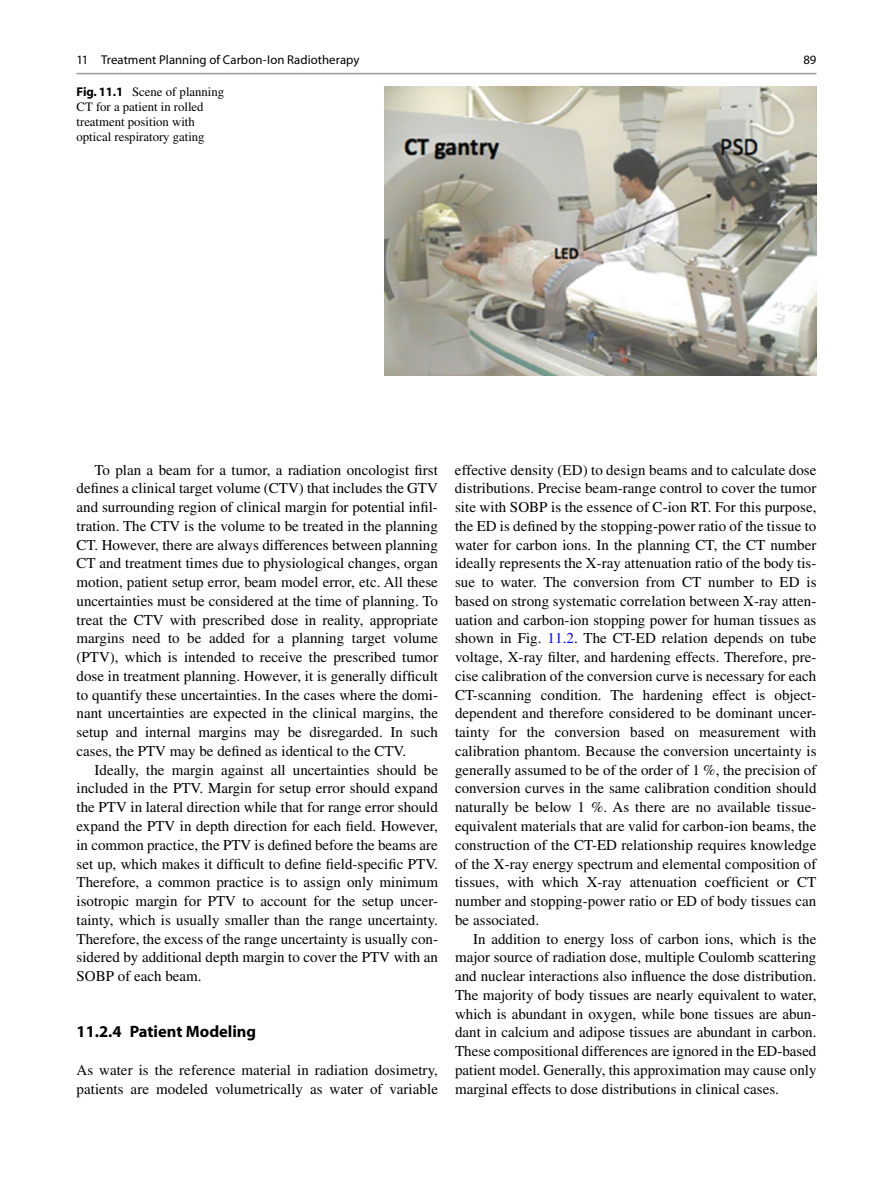
<style>
.page{position:relative;width:893px;height:1187px;background:#fff}
.page>*{position:absolute;margin:0;border:0;box-sizing:border-box;transform-origin:0 0}
.t1{font:700 16.5px "Myriad";color:#000}
.t2{font:15px/18.8px "Times";color:#000;text-align:justify}
.t3{font:12.75px/15px "Times";color:#000}
.t4{font:12.75px "Myriad";letter-spacing:.005em;color:#000}
.s1{font-family:"Myriad";font-weight:700}
.s2{color:#0000fa}
</style>
<div class="page">
<img style="left:384px;top:87px;width:432px;height:288px">
<hr style="left:77px;top:73px;width:739px;height:1px;background:#9c9c9d">
<p class="t4" style="left:77px;top:54px;width:284px">11 Treatment Planning of Carbon-Ion Radiotherapy</p>
<p class="t3" style="left:77px;top:85px;width:149px"><span class="s1">Fig. 11.1</span> Scene of planning<br>CT for a patient in rolled treatment position with optical respiratory gating</p>
<p class="t4" style="left:803px;top:54px;width:15px">89</p>
<p class="t2" style="left:77px;top:460px;width:363px;text-indent:18px">To plan a beam for a tumor, a radiation oncologist first defines a clinical target volume (CTV) that includes the GTV and surrounding region of clinical margin for potential infil&shy;tration. The CTV is the volume to be treated in the planning CT. However, there are always differences between planning CT and treatment times due to physiological changes, organ motion, patient setup error, beam model error, etc. All these uncertainties must be considered at the time of planning. To treat the CTV with prescribed dose in reality, appropriate margins need to be added for a planning target volume (PTV), which is intended to receive the prescribed tumor dose in treatment planning. However, it is generally difficult to quantify these uncertainties. In the cases where the domi&shy;nant uncertainties are expected in the clinical margins, the setup and internal margins may be disregarded. In such cases, the PTV may be defined as identical to the CTV.</p>
<p class="t2" style="left:76px;top:760px;width:363px;text-indent:18px">Ideally, the margin against all uncertainties should be included in the PTV. Margin for setup error should expand the PTV in lateral direction while that for range error should expand the PTV in depth direction for each field. However, in common practice, the PTV is defined before the beams are set up, which makes it difficult to define field-specific PTV.<br>Therefore, a common practice is to assign only minimum isotropic margin for PTV to account for the setup uncer&shy;tainty, which is usually smaller than the range uncertainty.<br>Therefore, the excess of the range uncertainty is usually con&shy;sidered by additional depth margin to cover the PTV with an SOBP of each beam.</p>
<p class="t1" style="left:77px;top:1023px;width:181px">11.2.4 Patient Modeling</p>
<p class="t2" style="left:77px;top:1060px;width:363px">As water is the reference material in radiation dosimetry, patients are modeled volumetrically as water of variable</p>
<p class="t2" style="left:455px;top:460px;width:363px">effective density (ED) to design beams and to calculate dose distributions. Precise beam-range control to cover the tumor site with SOBP is the essence of C-ion RT. For this purpose, the ED is defined by the stopping-power ratio of the tissue to water for carbon ions. In the planning CT, the CT number ideally represents the X-ray attenuation ratio of the body tis&shy;sue to water. The conversion from CT number to ED is based on strong systematic correlation between X-ray atten&shy;uation and carbon-ion stopping power for human tissues as shown in Fig. <span class="s2">11.2</span>. The CT-ED relation depends on tube voltage, X-ray filter, and hardening effects. Therefore, pre&shy;cise calibration of the conversion curve is necessary for each CT-scanning condition. The hardening effect is object&shy;dependent and therefore considered to be dominant uncer&shy;tainty for the conversion based on measurement with calibration phantom. Because the conversion uncertainty is generally assumed to be of the order of 1 %, the precision of conversion curves in the same calibration condition should naturally be below 1 %. As there are no available tissue&shy;equivalent materials that are valid for carbon-ion beams, the construction of the CT-ED relationship requires knowledge of the X-ray energy spectrum and elemental composition of tissues, with which X-ray attenuation coefficient or CT number and stopping-power ratio or ED of body tissues can be associated.</p>
<p class="t2" style="left:455px;top:929px;width:363px;text-indent:18px">In addition to energy loss of carbon ions, which is the major source of radiation dose, multiple Coulomb scattering and nuclear interactions also influence the dose distribution.<br>The majority of body tissues are nearly equivalent to water, which is abundant in oxygen, while bone tissues are abun&shy;dant in calcium and adipose tissues are abundant in carbon.<br>These compositional differences are ignored in the ED-based patient model. Generally, this approximation may cause only marginal effects to dose distributions in clinical cases.</p>
</div>
